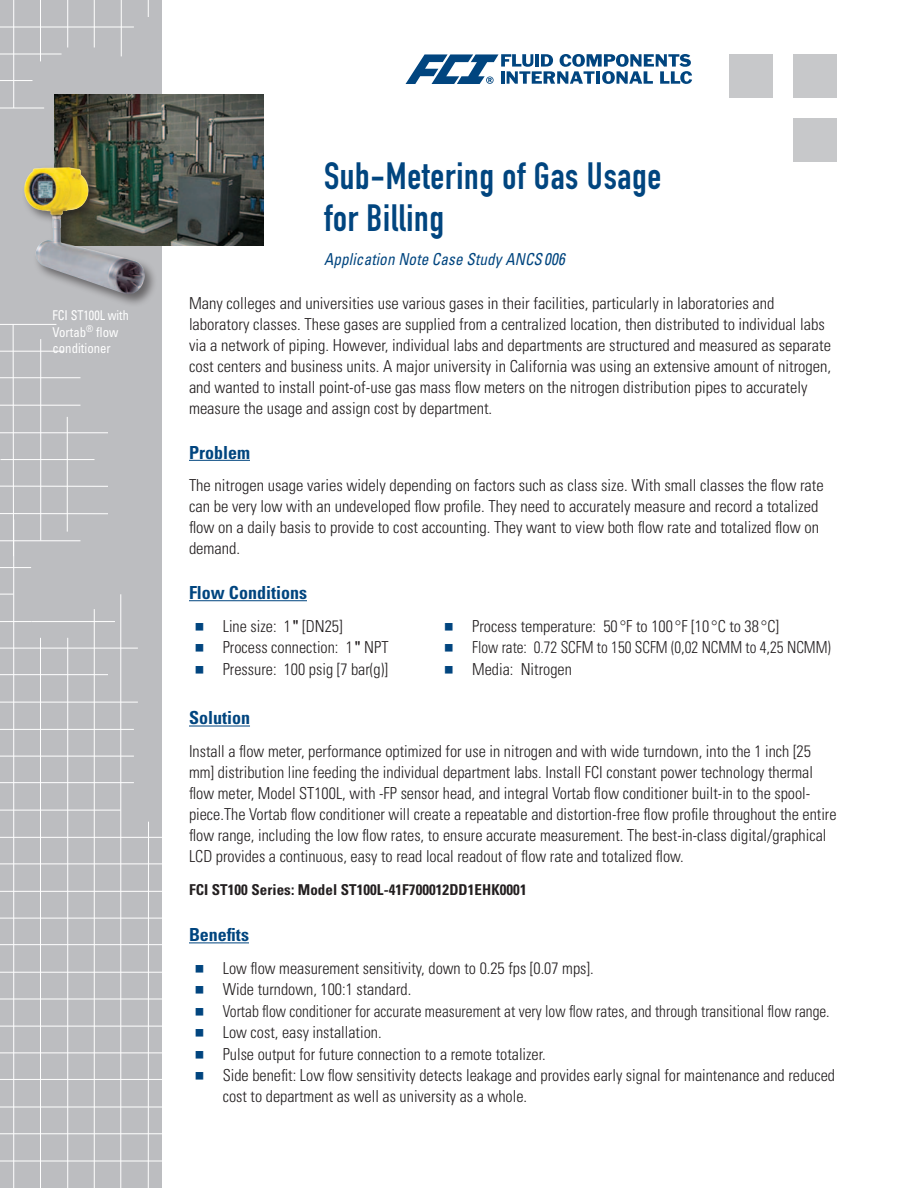
<style>
.page{position:relative;width:918px;height:1188px;background:#fff}
.page>*{position:absolute;margin:0;border:0;box-sizing:border-box;transform-origin:0 0}
.Headline{font:37.5px/42px "DIN Engschrift Std";letter-spacing:.02em;color:#01457f}
.Header_-_blue_bold_u{font:700 condensed 18px "Univers LT Std";color:#01457f}
.Text{font:300 condensed 16.5px/21px "Univers LT Std";color:#231f20}
.Text_-_bulleted{font:300 condensed 16.5px/21px "Univers LT Std";color:#231f20}
.Text_-_bulleted-2{font:300 condensed 16.5px "Univers LT Std";color:#231f20;scale:.93 1}
.Text_-_bulleted-3{font:300 condensed 16.5px "Univers LT Std";color:#231f20;scale:.92 1}
.Headline_-_ANCS{font:italic condensed 16.5px "Univers LT Std";letter-spacing:.01em;color:#01457f;scale:.92 1}
.Model_names{font:700 condensed 15px "Univers LT Std";letter-spacing:.005em;color:#231f20}
.t1{font:condensed 13.5px/16.5px "Univers LT Std";color:#fff;scale:.9 1}
.s1{font-size:16.95px}
.s2{font-family:"Arial";font-weight:400;font-stretch:normal}
</style>
<div class="page">
<div style="left:0;top:0;width:162px;height:1188px;background:#bcbdc0"></div>
<div style="left:729px;top:54px;width:43px;height:43px;background:#c7c8ca"></div>
<div style="left:794px;top:54px;width:43px;height:43px;background:#c7c8ca"></div>
<div style="left:794px;top:119px;width:43px;height:43px;background:#c7c8ca"></div>
<hr style="left:13px;top:0;width:1px;height:108px;background:#fff">
<hr style="left:40px;top:0;width:1px;height:61px;background:#fff">
<hr style="left:67px;top:0;width:1px;height:48px;background:#fff">
<hr style="left:94px;top:0;width:1px;height:48px;background:#fff">
<hr style="left:121px;top:0;width:1px;height:56px;background:#fff">
<svg style="left:148px;top:0;width:1px;height:17px"></svg>
<hr style="left:13px;top:324px;width:1px;height:232px;background:#fff">
<hr style="left:40px;top:339px;width:1px;height:202px;background:#fff">
<hr style="left:67px;top:417px;width:1px;height:115px;background:#fff">
<hr style="left:13px;top:519px;width:1px;height:669px;background:#fff">
<hr style="left:40px;top:638px;width:1px;height:550px;background:#fff">
<hr style="left:67px;top:638px;width:1px;height:550px;background:#fff">
<hr style="left:94px;top:609px;width:1px;height:579px;background:#fff">
<hr style="left:148px;top:822px;width:1px;height:366px;background:#fff">
<hr style="left:0;top:27px;width:134px;height:1px;background:#fff">
<hr style="left:0;top:108px;width:44px;height:1px;background:#fff">
<hr style="left:0;top:54px;width:62px;height:1px;background:#fff">
<hr style="left:0;top:80px;width:33px;height:1px;background:#fff">
<hr style="left:0;top:729px;width:134px;height:1px;background:#fff">
<hr style="left:0;top:541px;width:80px;height:1px;background:#fff">
<hr style="left:0;top:433px;width:108px;height:1px;background:#fff">
<hr style="left:0;top:324px;width:56px;height:1px;background:#fff">
<hr style="left:0;top:891px;width:162px;height:1px;background:#fff">
<hr style="left:0;top:1026px;width:162px;height:1px;background:#fff">
<hr style="left:0;top:972px;width:162px;height:1px;background:#fff">
<hr style="left:0;top:1107px;width:162px;height:1px;background:#fff">
<hr style="left:0;top:810px;width:121px;height:1px;background:#fff">
<hr style="left:0;top:621px;width:31px;height:1px;background:#fff">
<hr style="left:31px;top:621px;width:84px;height:1px;background:#fff">
<hr style="left:0;top:702px;width:138px;height:1px;background:#fff">
<hr style="left:0;top:513px;width:108px;height:1px;background:#fff">
<hr style="left:0;top:405px;width:80px;height:1px;background:#fff">
<hr style="left:0;top:837px;width:162px;height:1px;background:#fff">
<hr style="left:0;top:756px;width:134px;height:1px;background:#fff">
<hr style="left:0;top:567px;width:31px;height:1px;background:#fff">
<hr style="left:0;top:648px;width:138px;height:1px;background:#fff">
<hr style="left:1px;top:459px;width:93px;height:1px;background:#fff">
<hr style="left:0;top:351px;width:64px;height:1px;background:#fff">
<hr style="left:0;top:918px;width:162px;height:1px;background:#fff">
<hr style="left:0;top:1053px;width:162px;height:1px;background:#fff">
<hr style="left:0;top:999px;width:162px;height:1px;background:#fff">
<hr style="left:0;top:1133px;width:162px;height:1px;background:#fff">
<hr style="left:0;top:1161px;width:162px;height:1px;background:#fff">
<hr style="left:0;top:864px;width:162px;height:1px;background:#fff">
<hr style="left:0;top:782px;width:134px;height:1px;background:#fff">
<svg style="left:0;top:594px;width:14px;height:1px"></svg>
<hr style="left:0;top:674px;width:108px;height:1px;background:#fff">
<hr style="left:0;top:486px;width:108px;height:1px;background:#fff">
<hr style="left:0;top:377px;width:80px;height:1px;background:#fff">
<hr style="left:0;top:944px;width:162px;height:1px;background:#fff">
<hr style="left:0;top:1079px;width:162px;height:1px;background:#fff">
<hr style="left:121px;top:594px;width:1px;height:594px;background:#fff">
<hr style="left:189px;top:460px;width:61px;height:1px;background:#01457f">
<hr style="left:189px;top:600px;width:118px;height:1px;background:#01457f">
<hr style="left:189px;top:726px;width:61px;height:1px;background:#01457f">
<hr style="left:189px;top:942px;width:60px;height:1px;background:#01457f">
<img style="left:54px;top:94px;width:209px;height:152px">
<div style="left:22px;top:165px;width:136px;height:142px;background:#231f20;opacity:.55"></div>
<img style="left:24px;top:167px;width:121px;height:127px">
<svg style="left:406px;top:54px;width:286px;height:30px"></svg>
<p class="t1" style="left:52px;top:307px;width:86px">FCI ST100L with<br>Vortab<sup>®</sup> flow conditioner</p>
<p class="Headline" style="left:324px;top:155px;width:339px">Sub-Metering of Gas Usage for Billing</p>
<p class="Headline_-_ANCS" style="left:324px;top:249px;width:263px">Application Note Case Study ANCS <span class="s1">006</span></p>
<p class="Text" style="left:189px;top:293px;width:644px">Many colleges and universities use various gases in their facilities, particularly in laboratories and laboratory classes. These gases are supplied from a centralized location, then distributed to individual labs via a network of piping. However, individual labs and departments are structured and measured as separate cost centers and business units. A major university in California was using an extensive amount of nitrogen, and wanted to install point-of-use gas mass flow meters on the nitrogen distribution pipes to accurately measure the usage and assign cost by department.</p>
<p class="Header_-_blue_bold_u" style="left:189px;top:441px;width:63px">Problem</p>
<p class="Text" style="left:189px;top:475px;width:636px">The nitrogen usage varies widely depending on factors such as class size. With small classes the flow rate can be very low with an undeveloped flow profile. They need to accurately measure and record a totalized flow on a daily basis to provide to cost accounting. They want to view both flow rate and totalized flow on demand.</p>
<p class="Header_-_blue_bold_u" style="left:189px;top:581px;width:120px">Flow Conditions</p>
<p class="Text_-_bulleted" style="left:223px;top:615px;width:121px">Line size: 1 <span class="s2">ʺ</span> [DN25]</p>
<p class="Text_-_bulleted" style="left:223px;top:637px;width:167px">Process connection: 1 <span class="s2">ʺ</span> NPT</p>
<p class="Text_-_bulleted" style="left:223px;top:658px;width:167px">Pressure: 100 psig [7 bar(g)]</p>
<p class="Text_-_bulleted" style="left:472px;top:615px;width:308px">Process temperature: 50 °F to 100 °F [10 °C to 38 °C]</p>
<p class="Text_-_bulleted-3" style="left:472px;top:637px;width:391px">Flow rate: 0.72 SCFM to 150 SCFM (0,02 NCMM to 4,25 NCMM)</p>
<p class="Text_-_bulleted" style="left:472px;top:658px;width:101px">Media: Nitrogen</p>
<p class="Header_-_blue_bold_u" style="left:189px;top:707px;width:63px">Solution</p>
<p class="Text" style="left:189px;top:741px;width:649px">Install a flow meter, performance optimized for use in nitrogen and with wide turndown, into the 1 inch [25 mm] distribution line feeding the individual department labs. Install FCI constant power technology thermal flow meter, Model ST100L, with -FP sensor head, and integral Vortab flow conditioner built-in to the spool&shy;piece.The Vortab flow conditioner will create a repeatable and distortion-free flow profile throughout the entire flow range, including the low flow rates, to ensure accurate measurement. The best-in-class digital/graphical LCD provides a continuous, easy to read local readout of flow rate and totalized flow.</p>
<p class="Model_names" style="left:189px;top:880px;width:339px">FCI ST100 Series: Model ST100L-41F700012DD1EHK0001</p>
<p class="Header_-_blue_bold_u" style="left:189px;top:924px;width:61px">Benefits</p>
<p class="Text_-_bulleted" style="left:223px;top:957px;width:372px">Low flow measurement sensitivity, down to 0.25 fps [0.07 mps].</p>
<p class="Text_-_bulleted" style="left:223px;top:979px;width:190px">Wide turndown, 100:1 standard.</p>
<p class="Text_-_bulleted-2" style="left:223px;top:1001px;width:654px">Vortab flow conditioner for accurate measurement at very low flow rates, and through transitional flow range.</p>
<p class="Text_-_bulleted" style="left:223px;top:1022px;width:160px">Low cost, easy installation.</p>
<p class="Text_-_bulleted" style="left:223px;top:1044px;width:324px">Pulse output for future connection to a remote totalizer.</p>
<p class="Text_-_bulleted" style="left:223px;top:1065px;width:614px">Side benefit: Low flow sensitivity detects leakage and provides early signal for maintenance and reduced cost to department as well as university as a whole.</p>
</div>
